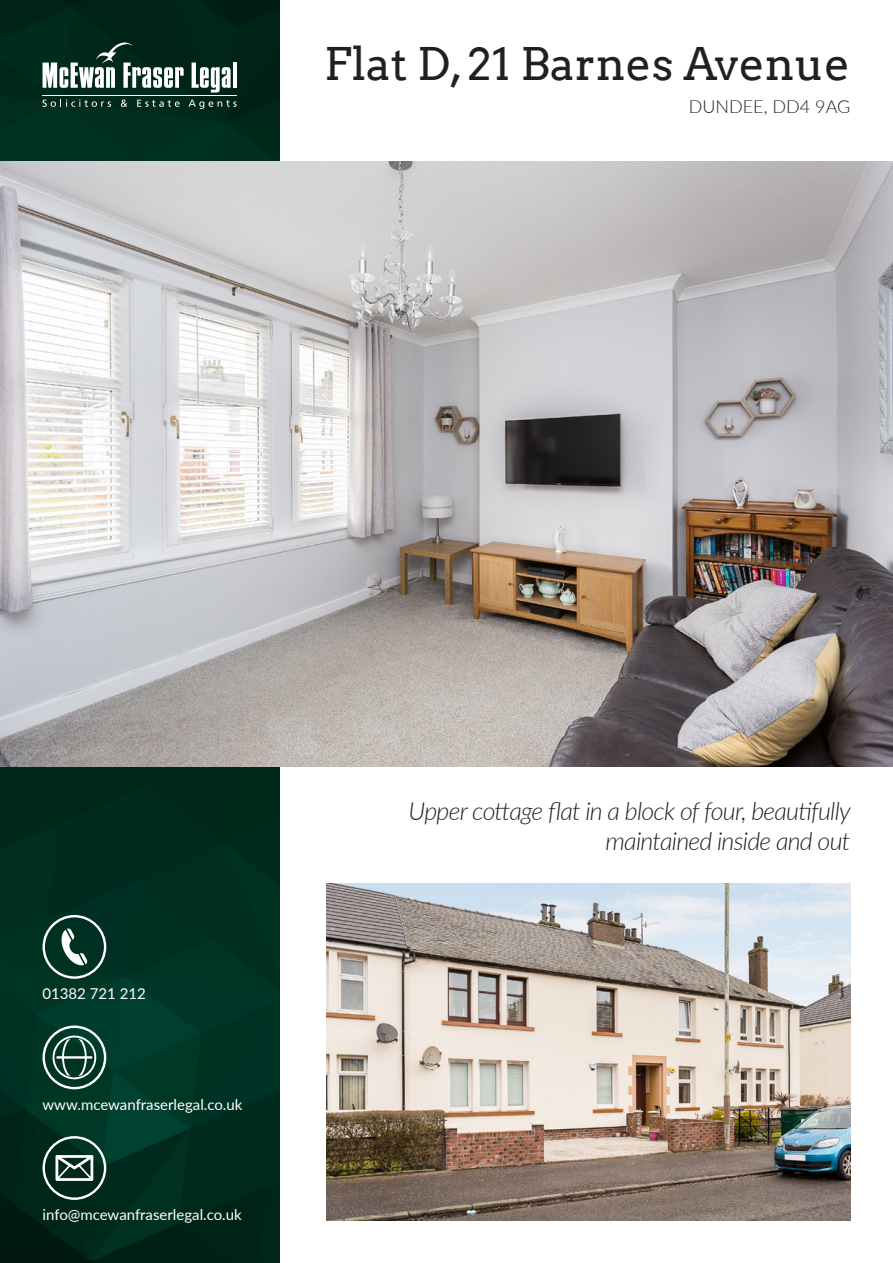
<style>
.page{position:relative;width:893px;height:1263px;background:#fff}
.page>*{position:absolute;margin:0;border:0;box-sizing:border-box;transform-origin:0 0}
.t1{font:45px "Arvo";color:#231f20}
.t2{font:italic 300 25.05px/30px "Lato";letter-spacing:-.03em;color:#231f20;text-align:right}
.t3{font:300 18px "Lato";color:#231f20}
.t4{font:15px "Lato";color:#fff}
</style>
<div class="page">
<img style="left:0;top:0;width:279px;height:1263px">
<img style="left:0;top:162px;width:893px;height:605px">
<svg style="left:43px;top:43px;width:141px;height:45px"></svg>
<svg style="left:192px;top:63px;width:39px;height:30px"></svg>
<hr style="left:233px;top:63px;width:4px;height:25px;background:#fff">
<hr style="left:43px;top:95px;width:194px;height:1px;background:#fff">
<svg style="left:43px;top:99px;width:68px;height:8px"></svg>
<svg style="left:121px;top:100px;width:6px;height:7px"></svg>
<svg style="left:137px;top:100px;width:43px;height:7px"></svg>
<svg style="left:189px;top:100px;width:48px;height:9px"></svg>
<img style="left:326px;top:883px;width:524px;height:337px">
<svg style="left:43px;top:915px;width:63px;height:64px;background:#335a4f"></svg>
<svg style="left:43px;top:1025px;width:63px;height:64px;background:#3a6559"></svg>
<svg style="left:43px;top:1136px;width:63px;height:64px;background:#3a5b52"></svg>
<h1 class="t1" style="left:324px;top:37px;width:528px">Flat D, 21 Barnes Avenue</h1>
<p class="t3" style="left:689px;top:94px;width:163px">DUNDEE, DD4 9AG</p>
<p class="t4" style="left:43px;top:983px;width:105px">01382 721 212</p>
<p class="t4" style="left:43px;top:1094px;width:201px">www.mcewanfraserlegal.co.uk</p>
<p class="t4" style="left:43px;top:1204px;width:201px">info@mcewanfraserlegal.co.uk</p>
<h2 class="t2" style="left:409px;top:795px;width:444px">Upper cottage flat in a block of four, beautifully maintained inside and out</h2>
</div>
